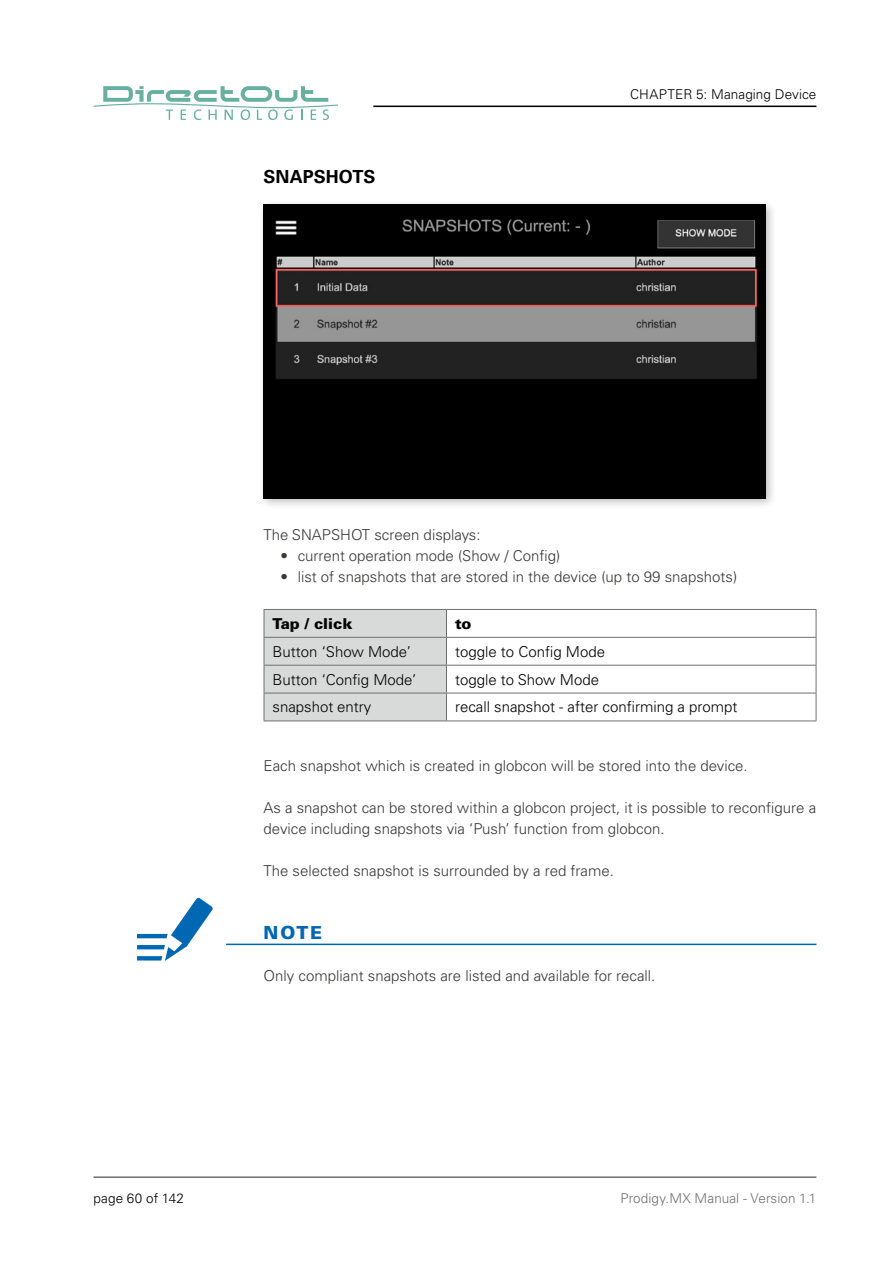
<style>
.page{position:relative;width:893px;height:1263px;background:#fff}
.page>*{position:absolute;margin:0;border:0;box-sizing:border-box;transform-origin:0 0}
.t1{font:700 18px "Univers LT Pro 65";color:#000}
.t2{font:900 18px "Univers LT Pro 75";color:#0068b3}
.t3{font:300 15px/21px "Univers LT Pro 45";color:#383937}
.t4{font:300 15px "Univers LT Pro 45";color:#000}
.t5{font:900 15px "Univers LT Pro 75";color:#000}
.t6{font:300 13.5px "Univers LT Pro 45";letter-spacing:.005em;color:#000}
.t7{font:300 13.5px "Univers LT Pro 45";letter-spacing:.005em;color:#6f7070}
</style>
<div class="page">
<hr style="left:94px;top:1176px;width:722px;height:2px;background:#6f7070">
<hr style="left:373px;top:106px;width:443px;height:1px;background:#000">
<svg style="left:94px;top:86px;width:244px;height:34px"></svg>
<hr style="left:226px;top:944px;width:590px;height:1px;background:#0068b3">
<hr style="left:446px;top:609px;width:370px;height:1px;background:#6f7070">
<hr style="left:446px;top:637px;width:370px;height:1px;background:#6f7070">
<hr style="left:446px;top:665px;width:370px;height:1px;background:#6f7070">
<hr style="left:446px;top:693px;width:370px;height:1px;background:#6f7070">
<svg style="left:264px;top:609px;width:183px;height:111px;background:#d3d5d5"></svg>
<svg style="left:816px;top:610px;width:1px;height:110px"></svg>
<hr style="left:264px;top:720px;width:182px;height:1px;background:#6f7070">
<hr style="left:446px;top:720px;width:370px;height:1px;background:#6f7070">
<div style="left:258px;top:199px;width:519px;height:311px;background:#000;opacity:.26"></div>
<img style="left:264px;top:204px;width:501px;height:294px">
<svg style="left:137px;top:897px;width:76px;height:64px"></svg>
<p class="t1" style="left:264px;top:166px;width:113px">SNAPSHOTS</p>
<p class="t6" style="left:630px;top:86px;width:188px">CHAPTER 5: Managing Device</p>
<p class="t3" style="left:264px;top:524px;width:218px">The SNAPSHOT screen displays:</p>
<p class="t3" style="left:281px;top:545px;width:281px">• current operation mode (Show / Config)</p>
<p class="t3" style="left:281px;top:566px;width:458px">• list of snapshots that are stored in the device (up to 99 snapshots)</p>
<p class="t5" style="left:273px;top:614px;width:81px">Tap / click</p>
<p class="t5" style="left:455px;top:614px;width:18px">to</p>
<p class="t4" style="left:273px;top:642px;width:140px">Button ‘Show Mode’</p>
<p class="t4" style="left:455px;top:642px;width:152px">toggle to Config Mode</p>
<p class="t4" style="left:273px;top:670px;width:145px">Button ‘Config Mode’</p>
<p class="t4" style="left:455px;top:670px;width:146px">toggle to Show Mode</p>
<p class="t4" style="left:273px;top:698px;width:100px">snapshot entry</p>
<p class="t4" style="left:455px;top:698px;width:284px">recall snapshot - after confi rming a prompt</p>
<p class="t3" style="left:264px;top:755px;width:486px">Each snapshot which is created in globcon will be stored into the device.</p>
<p class="t3" style="left:264px;top:797px;width:554px">As a snapshot can be stored within a globcon project, it is possible to reconfigure a device including snapshots via ‘Push’ function from globcon.</p>
<p class="t3" style="left:264px;top:860px;width:352px">The selected snapshot is surrounded by a red frame.</p>
<p class="t2" style="left:264px;top:921px;width:60px">NOTE</p>
<p class="t3" style="left:264px;top:965px;width:393px">Only compliant snapshots are listed and available for recall.</p>
<p class="t6" style="left:94px;top:1190px;width:92px">page 60 of 142</p>
<p class="t7" style="left:620px;top:1190px;width:197px">Prodigy.MX Manual - Version 1.1</p>
</div>
